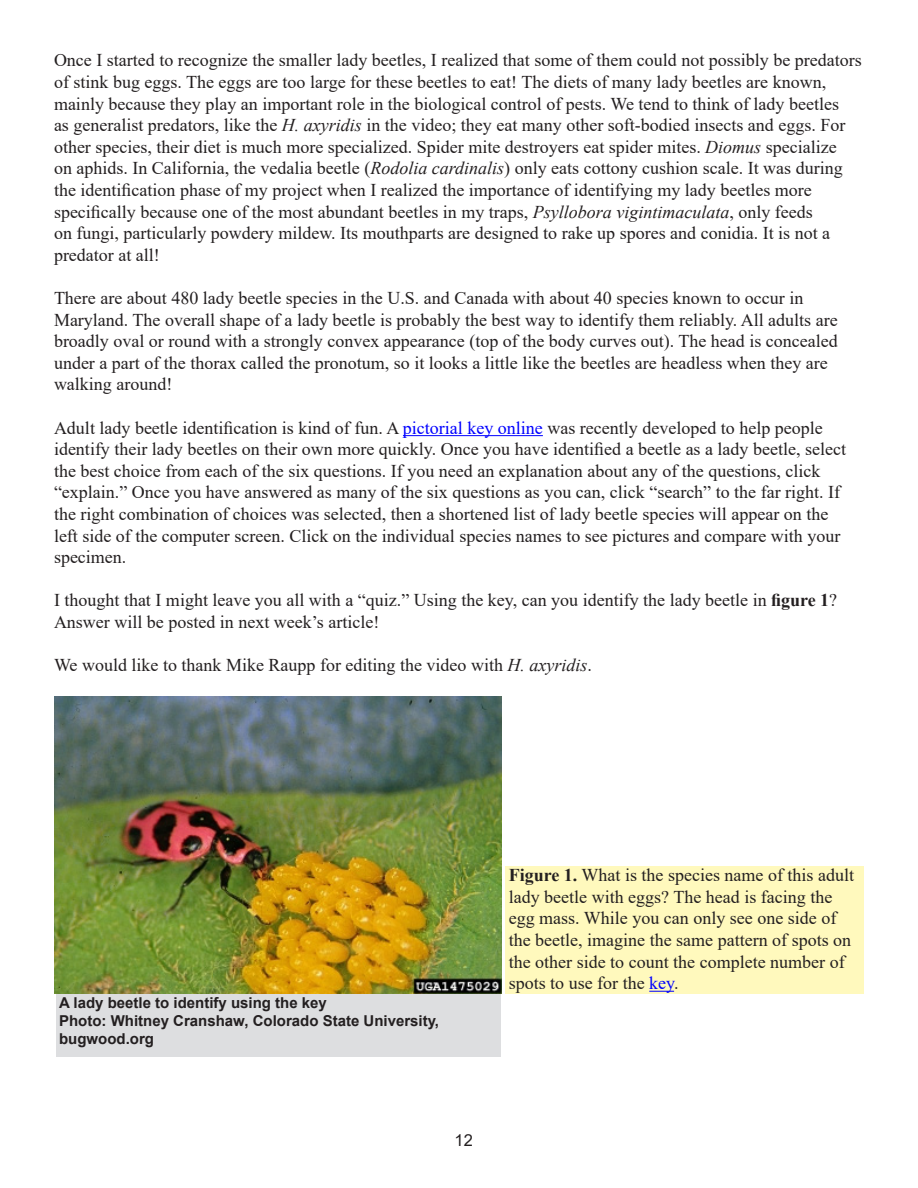
<style>
.page{position:relative;width:918px;height:1188px;background:#fff}
.page>*{position:absolute;margin:0;border:0;box-sizing:border-box;transform-origin:0 0}
.t1{font:18px/21.6px "Times New Roman";color:#231f20}
.t2{font:16.5px "Arial";color:#231f20}
.Photo_captions{font:700 15px/18px "Arial";color:#231f20}
.s1{font-style:italic}
.s2{color:#00f}
.s3{font-weight:700}
</style>
<div class="page">
<div style="left:56px;top:994px;width:445px;height:63px;background:#dddee0"></div>
<hr style="left:403px;top:435px;width:140px;height:1px;background:#00f">
<img style="left:54px;top:697px;width:447px;height:297px">
<div style="left:506px;top:866px;width:358px;height:128px;background:#fff9bd"></div>
<svg style="left:649px;top:991px;width:25px;height:1px"></svg>
<p class="t1" style="left:54px;top:49px;width:809px">Once I started to recognize the smaller lady beetles, I realized that some of them could not possibly be predators of stink bug eggs. The eggs are too large for these beetles to eat! The diets of many lady beetles are known, mainly because they play an important role in the biological control of pests. We tend to think of lady beetles<br>as generalist predators, like the <span class="s1">H. axyridis</span> in the video; they eat many other soft-bodied insects and eggs. For other species, their diet is much more specialized. Spider mite destroyers eat spider mites. <span class="s1">Diomus</span> specialize<br>on aphids. In California, the vedalia beetle (<span class="s1">Rodolia cardinalis</span>) only eats cottony cushion scale. It was during the identification phase of my project when I realized the importance of identifying my lady beetles more specifically because one of the most abundant beetles in my traps, <span class="s1">Psyllobora vigintimaculata</span>, only feeds<br>on fungi, particularly powdery mildew. Its mouthparts are designed to rake up spores and conidia. It is not a predator at all!</p>
<p class="t1" style="left:54px;top:287px;width:785px">There are about 480 lady beetle species in the U.S. and Canada with about 40 species known to occur in Maryland. The overall shape of a lady beetle is probably the best way to identify them reliably. All adults are broadly oval or round with a strongly convex appearance (top of the body curves out). The head is concealed under a part of the thorax called the pronotum, so it looks a little like the beetles are headless when they are walking around!</p>
<p class="t1" style="left:54px;top:416px;width:794px">Adult lady beetle identification is kind of fun. A <span class="s2">pictorial key online</span> was recently developed to help people identify their lady beetles on their own more quickly. Once you have identified a beetle as a lady beetle, select the best choice from each of the six questions. If you need an explanation about any of the questions, click “explain.” Once you have answered as many of the six questions as you can, click “search” to the far right. If the right combination of choices was selected, then a shortened list of lady beetle species will appear on the left side of the computer screen. Click on the individual species names to see pictures and compare with your specimen.</p>
<p class="t1" style="left:54px;top:589px;width:785px">I thought that I might leave you all with a “quiz.” Using the key, can you identify the lady beetle in <span class="s3">figure 1</span>?<br>Answer will be posted in next week’s article!</p>
<p class="t1" style="left:54px;top:654px;width:539px">We would like to thank Mike Raupp for editing the video with <span class="s1">H. axyridis</span>.</p>
<p class="Photo_captions" style="left:59px;top:994px;width:269px">A lady beetle to identify using the key</p>
<p class="Photo_captions" style="left:59px;top:1012px;width:382px">Photo: Whitney Cranshaw, Colorado State University, bugwood.org</p>
<p class="t2" style="left:455px;top:1129px;width:20px">12</p>
<p class="t1" style="left:509px;top:864px;width:347px"><span class="s3">Figure 1.</span> What is the species name of this adult lady beetle with eggs? The head is facing the egg mass. While you can only see one side of the beetle, imagine the same pattern of spots on the other side to count the complete number of spots to use for the <span class="s2">key</span>.</p>
</div>
